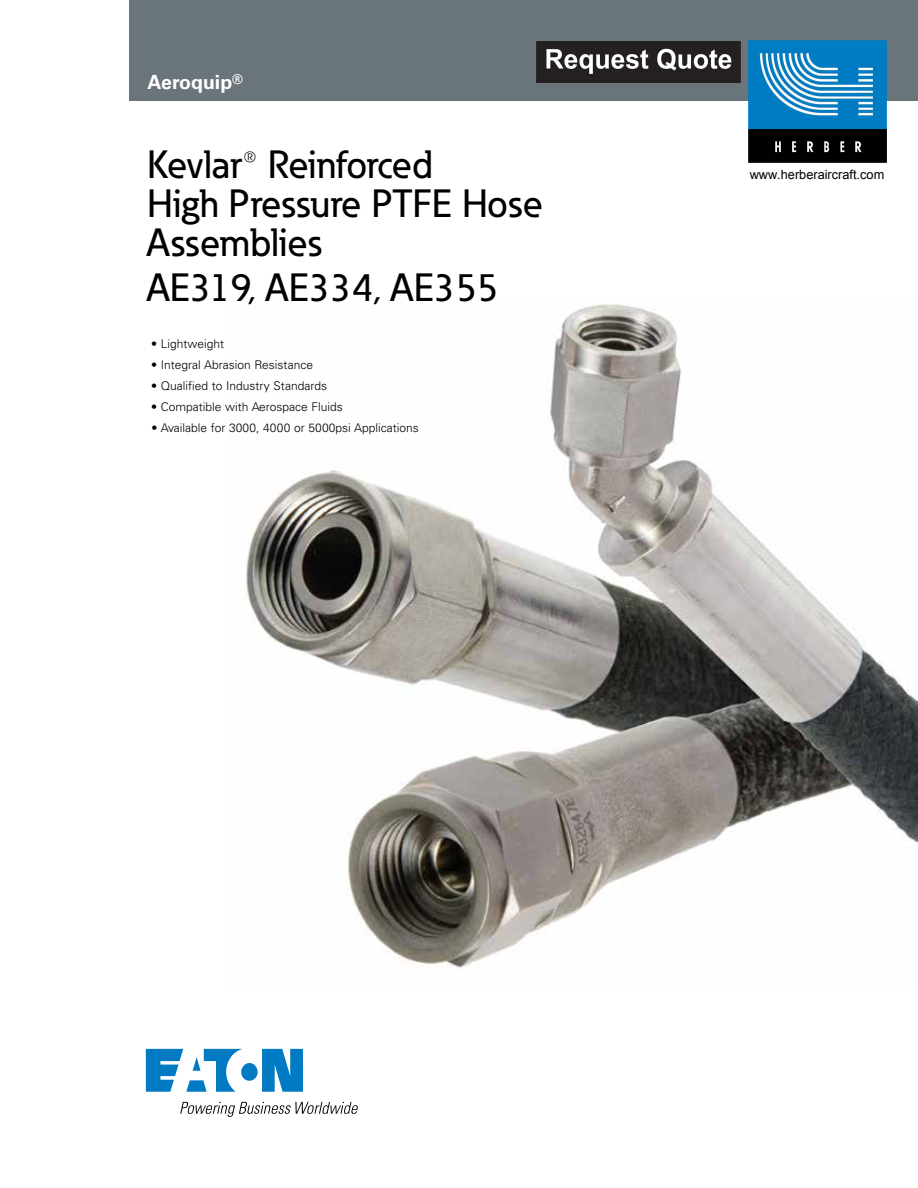
<style>
.page{position:relative;width:918px;height:1188px;background:#fff}
.page>*{position:absolute;margin:0;border:0;box-sizing:border-box;transform-origin:0 0}
.t1{font:500 39px/39px "Eaton";color:#000}
.t2{font:700 19.5px "Univers";color:#fff}
.t3{font:12.75px "Arial";color:#000}
.t4{font:300 12px "Univers";color:#000}
</style>
<div class="page">
<img style="left:246px;top:304px;width:672px;height:664px">
<div style="left:129px;top:0;width:789px;height:100px;background:#6a747b"></div>
<svg style="left:146px;top:1049px;width:157px;height:43px"></svg>
<svg style="left:180px;top:1102px;width:178px;height:15px"></svg>
<img style="left:748px;top:41px;width:138px;height:121px">
<img style="left:537px;top:41px;width:204px;height:41px">
<h2 class="t2" style="left:148px;top:70px;width:97px">Aeroquip<sup>®</sup></h2>
<h1 class="t1" style="left:147px;top:145px;width:398px">Kevlar® Reinforced<br>High Pressure PTFE Hose<br>Assemblies</h1>
<h1 class="t1" style="left:147px;top:268px;width:353px">AE319, AE334, AE355</h1>
<p class="t4" style="left:151px;top:336px;width:75px">• Lightweight</p>
<p class="t4" style="left:151px;top:357px;width:164px">• Integral Abrasion Resistance</p>
<p class="t4" style="left:151px;top:378px;width:178px">• Qualified to Industry Standards</p>
<p class="t4" style="left:151px;top:399px;width:193px">• Compatible with Aerospace Fluids</p>
<p class="t4" style="left:151px;top:420px;width:269px">• Available for 3000, 4000 or 5000psi Applications</p>
<p class="t3" style="left:750px;top:166px;width:136px">www.herberaircraft.com</p>
</div>
